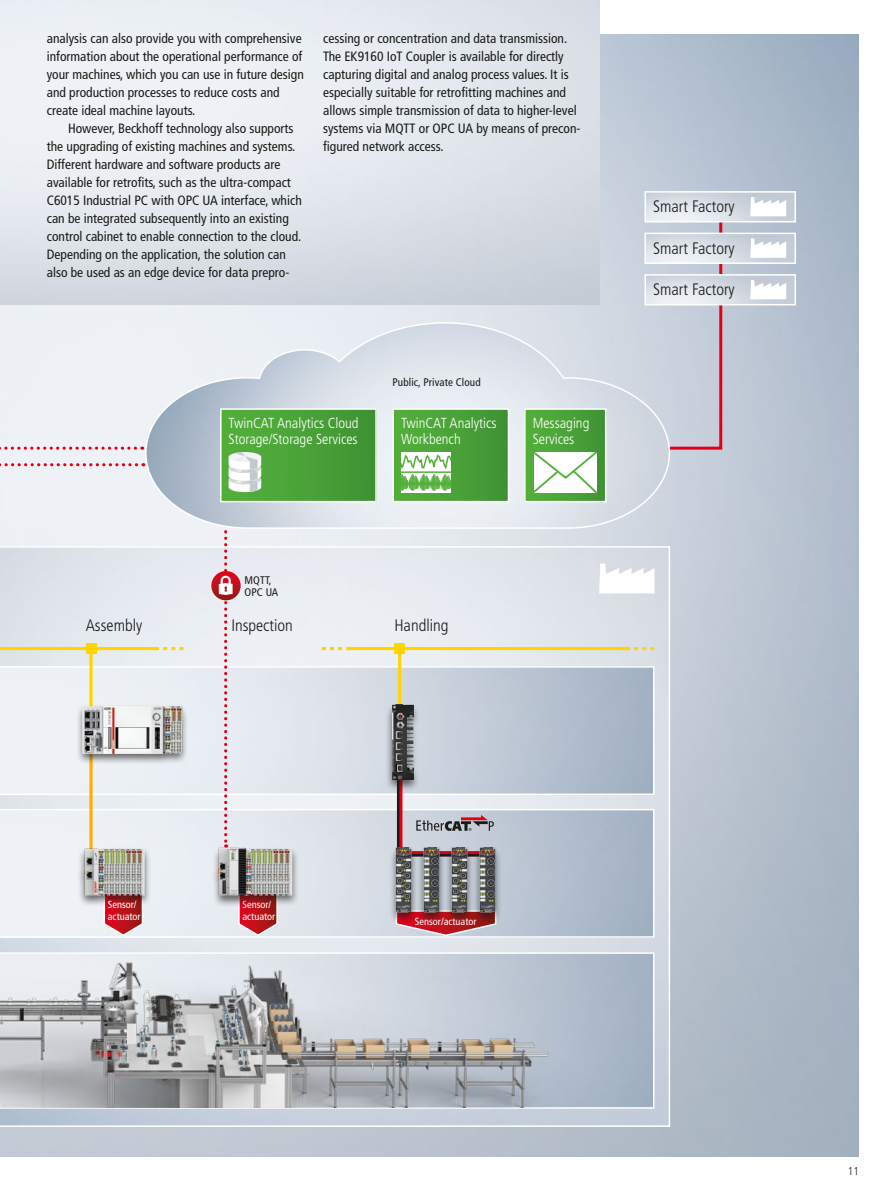
<style>
.page{position:relative;width:893px;height:1191px;background:#fff}
.page>*{position:absolute;margin:0;border:0;box-sizing:border-box;transform-origin:0 0}
.t1{font:300 condensed 16.65px "Frutiger LT Pro";color:#1a1a18}
.t2{font:300 condensed 14.55px/15.9px "Frutiger LT Pro";color:#fff}
.t3{font:condensed 13.5px/18px "Frutiger LT Pro";color:#1a1a18}
.t4{font:300 condensed 11.25px "Frutiger LT Pro";color:#1a1a18}
.t5{font:condensed 11.1px/12.5px "Frutiger LT Pro";letter-spacing:.01em;color:#1a1a18}
.t6{font:condensed 10.35px/12.5px "Frutiger LT Pro";color:#fff}
</style>
<div class="page">
<img style="left:0;top:34px;width:859px;height:1123px">
<img style="left:0;top:0;width:600px;height:304px">
<svg style="left:0;top:546px;width:670px;height:580px;background:#e0e5eb"></svg>
<svg style="left:0;top:809px;width:654px;height:128px;background:#d3dae3"></svg>
<svg style="left:0;top:666px;width:654px;height:129px;background:#d3dae3"></svg>
<svg style="left:0;top:952px;width:654px;height:156px"></svg>
<svg style="left:633px;top:202px;width:91px;height:249px;background:#c8c3cf"></svg>
<svg style="left:395px;top:924px;width:102px;height:13px"></svg>
<hr style="left:397px;top:777px;width:3px;height:79px;background:#1a1a18">
<hr style="left:399px;top:777px;width:3px;height:79px;background:#e3000f">
<hr style="left:0;top:647px;width:156px;height:3px;background:#ffd500">
<hr style="left:348px;top:647px;width:281px;height:3px;background:#ffd500">
<hr style="left:398px;top:646px;width:3px;height:86px;background:#ffd500">
<svg style="left:89px;top:654px;width:4px;height:50px"></svg>
<svg style="left:89px;top:765px;width:4px;height:81px"></svg>
<div style="left:76px;top:704px;width:113px;height:61px;background:#1a1a18;opacity:.65"></div>
<img style="left:83px;top:706px;width:101px;height:47px">
<svg style="left:103px;top:906px;width:41px;height:31px"></svg>
<svg style="left:237px;top:907px;width:42px;height:30px"></svg>
<div style="left:77px;top:846px;width:75px;height:60px;background:#1a1a18;opacity:.65"></div>
<img style="left:83px;top:848px;width:71px;height:47px">
<svg style="left:144px;top:321px;width:527px;height:208px;background:#d8dee7"></svg>
<div style="left:86px;top:643px;width:10px;height:11px;background:#ffd500"></div>
<div style="left:394px;top:643px;width:11px;height:11px;background:#ffd500"></div>
<svg style="left:599px;top:563px;width:55px;height:30px"></svg>
<div style="left:221px;top:409px;width:155px;height:92px;background:linear-gradient(to right,#55b13c,#3f9334)"></div>
<div style="left:220px;top:408px;width:157px;height:94px;border:2px solid #fff"></div>
<div style="left:393px;top:409px;width:115px;height:92px;background:linear-gradient(to right,#54b13c,#409434)"></div>
<div style="left:392px;top:408px;width:117px;height:94px;border:2px solid #fff"></div>
<div style="left:525px;top:409px;width:81px;height:92px;background:linear-gradient(to right,#54b13c,#409434)"></div>
<div style="left:524px;top:408px;width:82px;height:94px;border:2px solid #fff"></div>
<svg style="left:534px;top:452px;width:62px;height:40px"></svg>
<div style="left:401px;top:452px;width:50px;height:40px;background:#fff"></div>
<svg style="left:401px;top:453px;width:51px;height:38px"></svg>
<hr style="left:401px;top:471px;width:50px;height:2px;background:#54b03b">
<svg style="left:229px;top:452px;width:32px;height:40px"></svg>
<svg style="left:0;top:446px;width:135px;height:4px"></svg>
<svg style="left:0;top:463px;width:137px;height:3px"></svg>
<div style="left:385px;top:703px;width:35px;height:88px;background:#1a1a18;opacity:.65"></div>
<img style="left:392px;top:705px;width:21px;height:74px">
<div style="left:211px;top:846px;width:88px;height:61px;background:#1a1a18;opacity:.65"></div>
<img style="left:218px;top:848px;width:33px;height:47px">
<img style="left:251px;top:848px;width:51px;height:47px">
<svg style="left:211px;top:571px;width:30px;height:29px"></svg>
<svg style="left:219px;top:504px;width:14px;height:343px;background:#e4d0d6"></svg>
<svg style="left:416px;top:815px;width:78px;height:16px"></svg>
<img style="left:647px;top:277px;width:146px;height:25px">
<div style="left:644px;top:274px;width:152px;height:31px;border:2px solid #fff"></div>
<img style="left:647px;top:236px;width:146px;height:25px">
<div style="left:644px;top:233px;width:152px;height:31px;border:2px solid #fff"></div>
<img style="left:647px;top:194px;width:146px;height:25px">
<div style="left:644px;top:191px;width:152px;height:31px;border:2px solid #fff"></div>
<svg style="left:750px;top:280px;width:36px;height:19px"></svg>
<svg style="left:750px;top:238px;width:36px;height:20px"></svg>
<svg style="left:750px;top:197px;width:36px;height:19px"></svg>
<img style="left:0;top:954px;width:647px;height:153px">
<svg style="left:322px;top:647px;width:26px;height:3px"></svg>
<svg style="left:156px;top:647px;width:28px;height:3px"></svg>
<svg style="left:629px;top:647px;width:25px;height:3px"></svg>
<div style="left:445px;top:845px;width:29px;height:79px;background:#1a1a18;opacity:.65"></div>
<img style="left:451px;top:847px;width:18px;height:65px">
<div style="left:389px;top:845px;width:30px;height:79px;background:#1a1a18;opacity:.65"></div>
<img style="left:396px;top:847px;width:17px;height:65px">
<div style="left:472px;top:845px;width:30px;height:79px;background:#1a1a18;opacity:.65"></div>
<img style="left:479px;top:847px;width:18px;height:65px">
<div style="left:417px;top:845px;width:29px;height:79px;background:#1a1a18;opacity:.65"></div>
<img style="left:423px;top:847px;width:18px;height:65px">
<p class="t3" style="left:47px;top:29px;width:259px">analysis can also provide you with comprehensive information about the operational performance of your machines, which you can use in future design and production processes to reduce costs and create ideal machine layouts.</p>
<p class="t3" style="left:47px;top:119px;width:257px;text-indent:21px">However, Beckhoff technology also supports the upgrading of existing machines and systems.<br>Different hardware and software products are available for retrofits, such as the ultra-compact C6015 Industrial PC with OPC UA interface, which can be integrated subsequently into an existing control cabinet to enable connection to the cloud.<br>Depending on the application, the solution can also be used as an edge device for data prepro-</p>
<p class="t3" style="left:323px;top:29px;width:259px">cessing or concentration and data transmission.<br>The EK9160 IoT Coupler is available for directly capturing digital and analog process values. It is especially suitable for retrofitting machines and allows simple transmission of data to higher-level systems via MQTT or OPC UA by means of precon&shy;figured network access.</p>
<p class="t5" style="left:392px;top:375px;width:90px">Public, Private Cloud</p>
<p class="t2" style="left:229px;top:415px;width:132px">TwinCAT Analytics Cloud<br>Storage/Storage Services</p>
<p class="t2" style="left:401px;top:415px;width:97px">TwinCAT Analytics<br>Workbench</p>
<p class="t2" style="left:533px;top:415px;width:58px">Messaging<br>Services</p>
<p class="t5" style="left:245px;top:573px;width:35px">MQTT,<br>OPC UA</p>
<p class="t1" style="left:86px;top:615px;width:58px">Assembly</p>
<p class="t1" style="left:231px;top:615px;width:63px">Inspection</p>
<p class="t1" style="left:394px;top:615px;width:56px">Handling</p>
<p class="t1" style="left:653px;top:197px;width:83px">Smart Factory</p>
<p class="t1" style="left:653px;top:238px;width:83px">Smart Factory</p>
<p class="t1" style="left:653px;top:280px;width:83px">Smart Factory</p>
<p class="t6" style="left:108px;top:898px;width:34px">Sensor/ actuator</p>
<p class="t6" style="left:242px;top:898px;width:34px">Sensor/ actuator</p>
<p class="t6" style="left:415px;top:915px;width:63px">Sensor/actuator</p>
<p class="t4" style="left:848px;top:1164px;width:13px">11</p>
</div>
